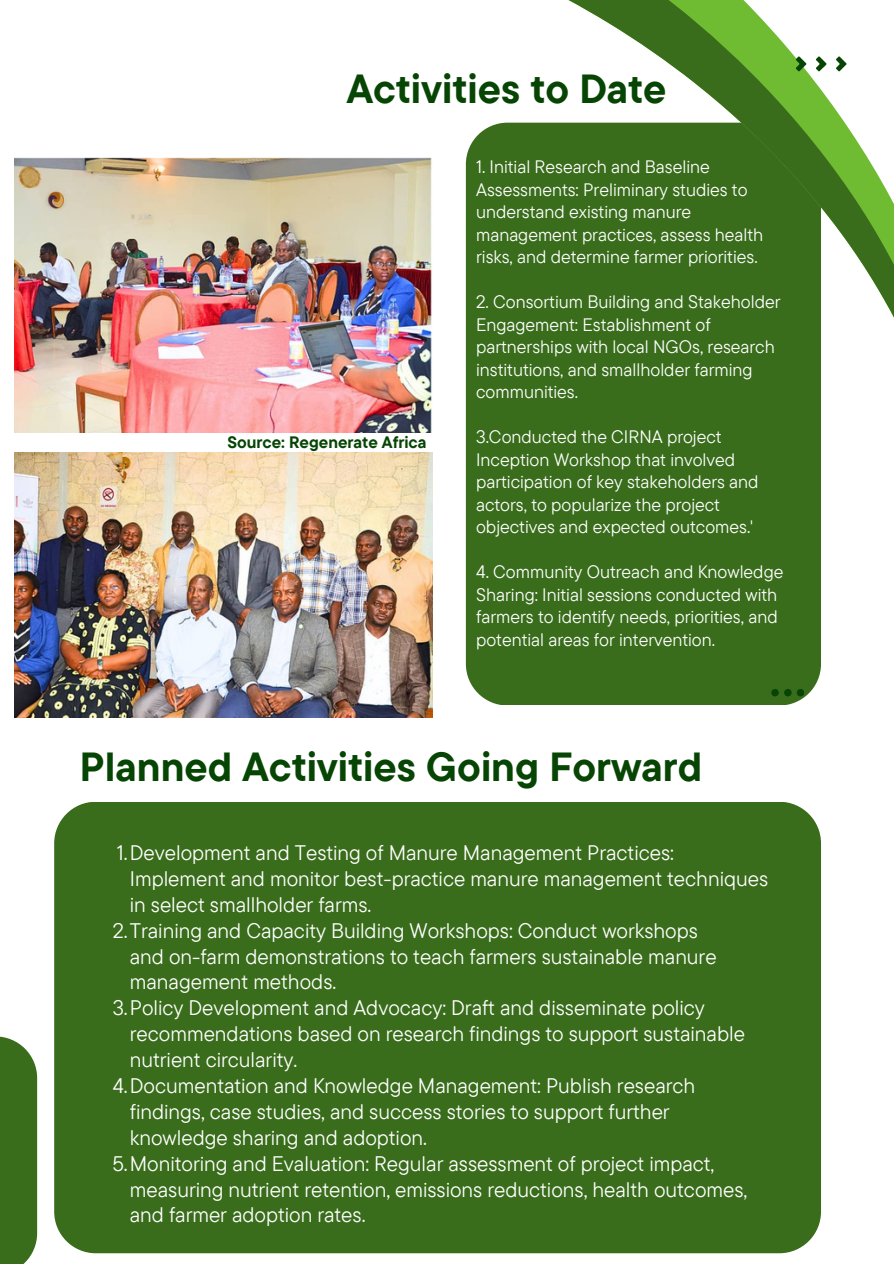
<style>
.page{position:relative;width:894px;height:1264px;background:#fff}
.page>*{position:absolute;margin:0;border:0;box-sizing:border-box;transform-origin:0 0}
.t1{font:700 40.5px "TT Commons Pro";color:#074504}
.t2{font:21px/25.8px "TT Commons Pro";color:#fff}
.t3{font:18px/22.5px "TT Commons Pro";color:#fff}
.t4{font:700 16.5px "TT Commons Pro";color:#074504}
</style>
<div class="page">
<div style="left:0;top:1036px;width:37px;height:227px;background:#396d1b"></div>
<div style="left:465px;top:123px;width:355px;height:582px;background:#396d1b;border-radius:42px"></div>
<svg style="left:397px;top:0;width:496px;height:484px"></svg>
<svg style="left:795px;top:56px;width:51px;height:15px"></svg>
<svg style="left:771px;top:689px;width:7px;height:7px"></svg>
<svg style="left:784px;top:689px;width:19px;height:7px"></svg>
<div style="left:54px;top:801px;width:766px;height:452px;background:#396d1b;border-radius:42px"></div>
<img style="left:14px;top:453px;width:418px;height:264px">
<img style="left:14px;top:157px;width:418px;height:275px">
<p class="t1" style="left:346px;top:62px;width:321px">Activities to Date</p>
<h1 class="t4" style="left:227px;top:431px;width:201px">Source: Regenerate Africa</h1>
<p class="t3" style="left:476px;top:155px;width:289px">1. Initial Research and Baseline Assessments: Preliminary studies to understand existing manure management practices, assess health risks, and determine farmer priorities.</p>
<p class="t3" style="left:476px;top:290px;width:306px">2. Consortium Building and Stakeholder Engagement: Establishment of partnerships with local NGOs, research institutions, and smallholder farming communities.</p>
<h1 class="t3" style="left:476px;top:425px;width:284px">3.Conducted the CIRNA project Inception Workshop that involved participation of key stakeholders and actors, to popularize the project objectives and expected outcomes.'</h1>
<p class="t3" style="left:476px;top:560px;width:309px">4. Community Outreach and Knowledge Sharing: Initial sessions conducted with farmers to identify needs, priorities, and potential areas for intervention.</p>
<p class="t1" style="left:80px;top:741px;width:623px">Planned Activities Going Forward</p>
<p class="t2" style="left:130px;top:839px;width:639px;text-indent:-13px">1.Development and Testing of Manure Management Practices:<br>Implement and monitor best-practice manure management techniques in select smallholder farms.</p>
<p class="t2" style="left:130px;top:916px;width:588px;text-indent:-17px">2.Training and Capacity Building Workshops: Conduct workshops and on-farm demonstrations to teach farmers sustainable manure management methods.</p>
<p class="t2" style="left:130px;top:994px;width:616px;text-indent:-17px">3.Policy Development and Advocacy: Draft and disseminate policy recommendations based on research findings to support sustainable nutrient circularity.</p>
<p class="t2" style="left:130px;top:1072px;width:567px;text-indent:-17px">4.Documentation and Knowledge Management: Publish research findings, case studies, and success stories to support further knowledge sharing and adoption.</p>
<h3 class="t2" style="left:130px;top:1149px;width:619px;text-indent:-17px">5.Monitoring and Evaluation: Regular assessment of project impact, measuring nutrient retention, emissions reductions, health outcomes, and farmer adoption rates.</h3>
</div>
